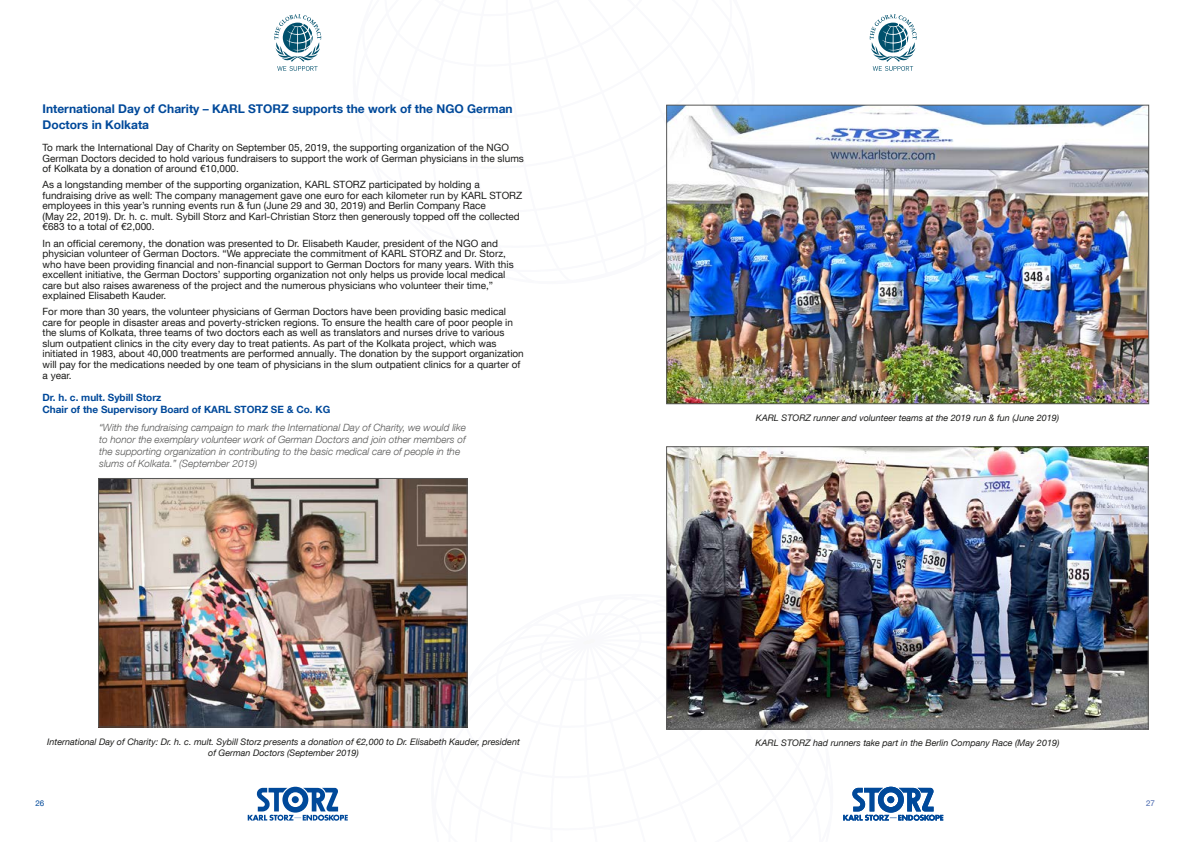
<style>
.page{position:relative;width:1191px;height:842px;background:#fff}
.page>*{position:absolute;margin:0;border:0;box-sizing:border-box;transform-origin:0 0}
.t1{font:700 12px/16px "KS Helvetica Neue";color:#00499a}
.t2{font:10px/10.5px "KS Helvetica Neue";color:#1d1d1b}
.t3{font:italic 300 10px/12px "KS Helvetica Neue";color:#575756}
.t4{font:700 10px/12px "KS Helvetica Neue";color:#00499a}
.t5{font:italic 9px/10.8px "KS Helvetica Neue";color:#1d1d1b;text-align:center}
.t6{font:8px "KS Helvetica Neue";color:#00499a}
.t7{font:8px "KS Helvetica Neue";color:#4565ad}
</style>
<div class="page">
<svg style="left:274px;top:14px;width:47px;height:57px"></svg>
<svg style="left:248px;top:787px;width:100px;height:34px"></svg>
<svg style="left:869px;top:14px;width:47px;height:57px"></svg>
<svg style="left:843px;top:787px;width:100px;height:34px"></svg>
<img style="left:100px;top:480px;width:365px;height:245px">
<div style="left:98px;top:478px;width:369px;height:249px;border:1px solid #575756"></div>
<img style="left:668px;top:107px;width:479px;height:295px">
<div style="left:666px;top:105px;width:483px;height:299px;border:1px solid #575756"></div>
<img style="left:668px;top:448px;width:478px;height:279px">
<div style="left:666px;top:446px;width:482px;height:283px;border:1px solid #575756"></div>
<p class="t1" style="left:43px;top:101px;width:471px">International Day of Charity – KAR L STORZ supports the work of the NGO German<br>Doctors in Kolkata</p>
<p class="t2" style="left:43px;top:142px;width:483px">To mark the International Day of Charity on September 05, 2019, the supporting organization of the NGO<br>German Doctors decided to hold various fundraisers to support the work of German physicians in the slums of Kolkata by a donation of around €10,000.</p>
<p class="t2" style="left:43px;top:179px;width:481px">As a longstanding member of the supporting organization, KARL STORZ participated by holding a fundraising drive as well: The company management gave one euro for each kilometer run by KARL STORZ employees in this year’s running events run &amp; fun (June 29 and 30, 2019) and Berlin Company Race<br>(May 22, 2019). Dr. h. c. mult. Sybill Storz and Karl-Christian Storz then generously topped off the collected €683 to a total of €2,000.</p>
<p class="t2" style="left:43px;top:238px;width:473px">In an official ceremony, the donation was presented to Dr. Elisabeth Kauder, president of the NGO and physician volunteer of German Doctors. “We appreciate the commitment of KARL STORZ and Dr. Storz, who have been providing financial and non-financial support to German Doctors for many years. With this excellent initiative, the German Doctors’ supporting organization not only helps us provide local medical care but also raises awareness of the project and the numerous physicians who volunteer their time,” explained Elisabeth Kauder.</p>
<p class="t2" style="left:43px;top:306px;width:483px">For more than 30 years, the volunteer physicians of German Doctors have been providing basic medical care for people in disaster areas and poverty-stricken regions. To ensure the health care of poor people in the slums of Kolkata, three teams of two doctors each as well as translators and nurses drive to various slum outpatient clinics in the city every day to treat patients. As part of the Kolkata project, which was initiated in 1983, about 40,000 treatments are performed annually. The donation by the support organization will pay for the medications needed by one team of physicians in the slum outpatient clinics for a quarter of a year.</p>
<p class="t4" style="left:43px;top:391px;width:289px">Dr. h. c. mult. Sybill Storz<br>Chair of the Supervisory Board of KAR L STORZ SE &amp; Co. KG</p>
<p class="t3" style="left:99px;top:421px;width:368px">“With the fundraising campaign to mark the International Day of Charity, we would like to honor the exemplary volunteer work of German Doctors and join other members of the supporting organization in contributing to the basic medical care of people in the slums of Kolkata.” (September 2019)</p>
<p class="t5" style="left:47px;top:736px;width:474px">International Day of Charity: Dr. h. c. mult. Sybill Storz presents a donation of €2,000 to Dr. Elisabeth Kauder, president of German Doctors (September 2019)</p>
<p class="t5" style="left:756px;top:412px;width:305px">KARL STORZ runner and volunteer teams at the 2019 run &amp; fun (June 2019)</p>
<p class="t5" style="left:755px;top:737px;width:305px">KARL STORZ had runners take part in the Berlin Company Race (May 2019)</p>
<p class="t6" style="left:35px;top:798px;width:10px">26</p>
<p class="t7" style="left:1146px;top:798px;width:10px">27</p>
</div>
